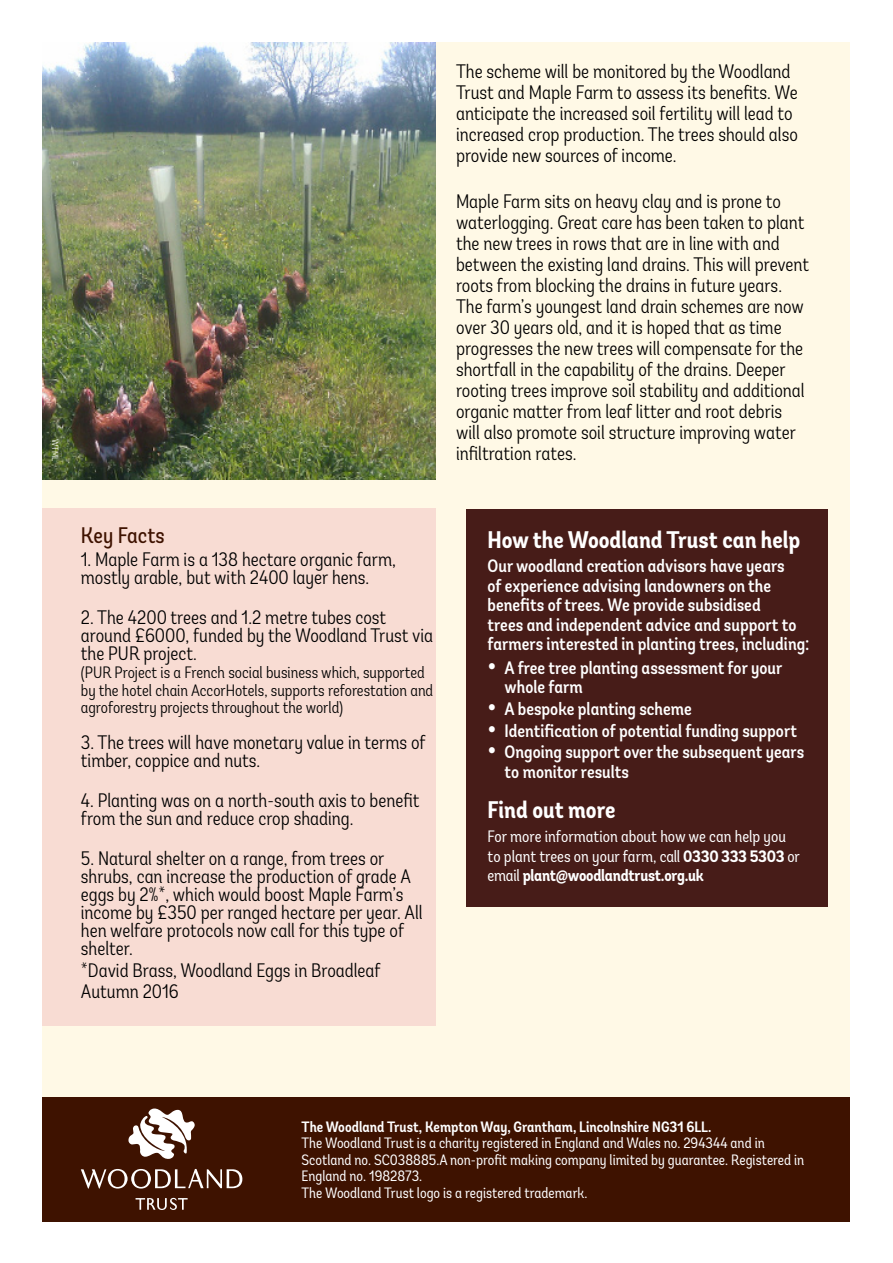
<style>
.page{position:relative;width:893px;height:1263px;background:#fff}
.page>*{position:absolute;margin:0;border:0;box-sizing:border-box;transform-origin:0 0}
.t1{font:700 condensed 24px "Andes";color:#fff}
.t2{font:22.5px "Andes Condensed";color:#3e1200}
.t3{font:300 condensed 19.5px/21px "Andes";color:#000}
.t4{font:500 condensed 18px/19.5px "Andes";color:#fff}
.t5{font:300 condensed 16.5px/18px "Andes";color:#000}
.t6{font:condensed 16.5px/19.5px "Andes";color:#fff}
.t7{font:condensed 15px/16.5px "Andes";color:#fff}
.t8{font:600 condensed 15px "Andes";color:#fff}
.t9{font:300 condensed 9px "Andes";color:#fff}
.s1{font-size:27px}
.s2{font-weight:700}
</style>
<div class="page">
<div style="left:43px;top:43px;width:807px;height:1179px;background:#fff9e6"></div>
<div style="left:43px;top:1097px;width:807px;height:125px;background:#3e1200"></div>
<div style="left:43px;top:508px;width:393px;height:517px;background:#f8dcd3"></div>
<svg style="left:128px;top:1108px;width:67px;height:51px"></svg>
<svg style="left:81px;top:1169px;width:161px;height:19px"></svg>
<svg style="left:136px;top:1198px;width:52px;height:12px"></svg>
<div style="left:466px;top:509px;width:362px;height:398px;background:#471c18"></div>
<img style="left:43px;top:43px;width:393px;height:436px">
<p class="t9" style="left:61px;top:439px;width:24px;rotate:90deg">WTML</p>
<p class="t3" style="left:456px;top:61px;width:343px">The scheme will be monitored by the Woodland Trust and Maple Farm to assess its benefits. We anticipate the increased soil fertility will lead to increased crop production. The trees should also provide new sources of income.</p>
<p class="t3" style="left:456px;top:191px;width:355px">Maple Farm sits on heavy clay and is prone to waterlogging. Great care has been taken to plant the new trees in rows that are in line with and between the existing land drains. This will prevent roots from blocking the drains in future years.<br>The farm’s youngest land drain schemes are now over 30 years old, and it is hoped that as time progresses the new trees will compensate for the shortfall in the capability of the drains. Deeper rooting trees improve soil stability and additional organic matter from leaf litter and root debris will also promote soil structure improving water infiltration rates.</p>
<p class="t2" style="left:81px;top:522px;width:85px">Key Facts</p>
<p class="t3" style="left:81px;top:550px;width:316px;line-height:18px">1. Maple Farm is a 138 hectare organic farm, mostly arable, but with 2400 layer hens.</p>
<p class="t3" style="left:81px;top:608px;width:354px;line-height:18px">2. The 4200 trees and 1.2 metre tubes cost around £6000, funded by the Woodland Trust via the PUR project.</p>
<p class="t5" style="left:81px;top:663px;width:354px">(PUR Project is a French social business which, supported by the hotel chain AccorHotels, supports reforestation and</p>
<p class="t5" style="left:81px;top:698px;width:264px">agroforestry projects throughout the world)</p>
<p class="t3" style="left:81px;top:733px;width:346px;line-height:18px">3. The trees will have monetary value in terms of timber, coppice and nuts.</p>
<p class="t3" style="left:81px;top:791px;width:340px;line-height:18px">4. Planting was on a north-south axis to benefit from the sun and reduce crop shading.</p>
<p class="t3" style="left:81px;top:849px;width:343px;line-height:18px">5. Natural shelter on a range, from trees or shrubs, can increase the production of grade A eggs by 2%*, which would boost Maple Farm’s income by £350 per ranged hectare per year. All hen welfare protocols now call for this type of shelter.</p>
<p class="t3" style="left:81px;top:960px;width:301px">*David Brass, Woodland Eggs in Broadleaf<br>Autumn 2016</p>
<p class="t1" style="left:488px;top:525px;width:314px">How the Woodland Trust can help</p>
<p class="t4" style="left:488px;top:556px;width:323px">Our woodland creation advisors have years<br>of experience advising landowners on the benefits of trees. We provide subsidised<br>trees and independent advice and support to farmers interested in planting trees, including:</p>
<p class="t4" style="left:505px;top:658px;width:279px;text-indent:-17px"><span class="s1">•</span> A free tree planting assessment for your whole farm</p>
<p class="t4" style="left:488px;top:699px;width:206px"><span class="s1">•</span> A bespoke planting scheme</p>
<p class="t4" style="left:488px;top:721px;width:311px"><span class="s1">•</span> Identification of potential funding support</p>
<p class="t4" style="left:505px;top:742px;width:301px;text-indent:-17px"><span class="s1">•</span> Ongoing support over the subsequent years to monitor results</p>
<p class="t1" style="left:488px;top:795px;width:129px">Find out more</p>
<p class="t6" style="left:488px;top:827px;width:314px">For more information about how we can help you to plant trees on your farm, call <span class="s2">0330 333 5303</span> or email <span class="s2">plant@woodlandtrust.org.uk</span></p>
<p class="t8" style="left:302px;top:1117px;width:411px">The Woodland Trust, Kempton Way, Grantham, Lincolnshire NG31 6LL.</p>
<p class="t7" style="left:302px;top:1135px;width:504px">The Woodland Trust is a charity registered in England and Wales no. 294344 and in Scotland no. SC038885.A non-profit making company limited by guarantee. Registered in England no. 1982873.<br>The Woodland Trust logo is a registered trademark.</p>
</div>
